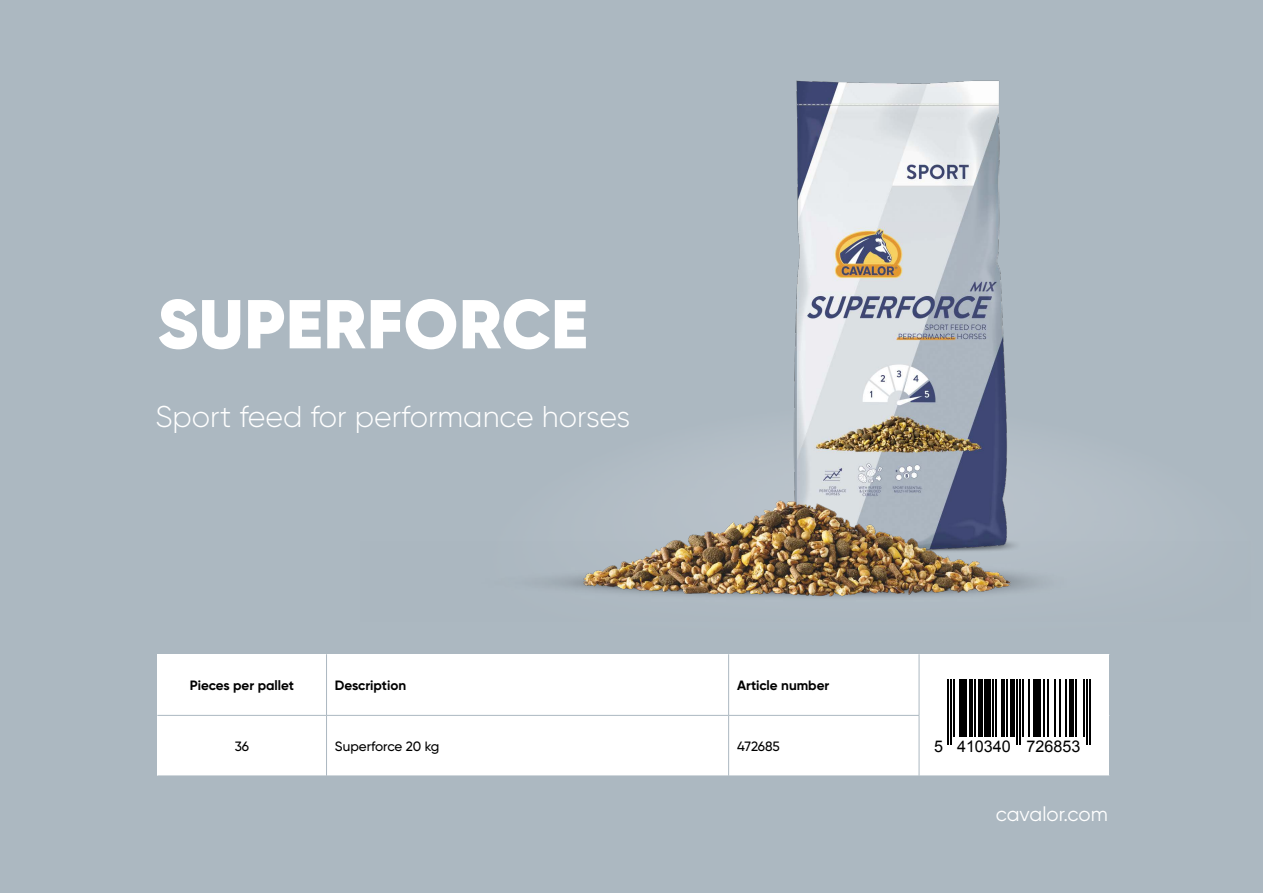
<style>
.page{position:relative;width:1263px;height:893px;background:#acb8c1}
.page>*{position:absolute;margin:0;border:0;box-sizing:border-box;transform-origin:0 0}
.Kop{font:900 69px "Gilroy";letter-spacing:.01em;color:#fff}
.Body{font:300 30px "Gilroy";color:#fff}
.Tussenkop{font:20.1px "Gilroy";color:#fff}
.t1{font:16.2px "Arial";color:#000}
.t2{font:700 13.5px "Gilroy";color:#000}
.t3{font:500 13.5px "Gilroy";letter-spacing:-.005em;color:#000}
</style>
<div class="page">
<img style="left:758px;top:80px;width:285px;height:442px">
<img style="left:563px;top:468px;width:473px;height:129px">
<div style="left:157px;top:654px;width:953px;height:122px;background:#fff"></div>
<hr style="left:326px;top:654px;width:1px;height:61px;background:#acb8c1">
<hr style="left:728px;top:654px;width:1px;height:61px;background:#acb8c1">
<hr style="left:919px;top:654px;width:1px;height:61px;background:#acb8c1">
<hr style="left:1109px;top:654px;width:1px;height:61px;background:#acb8c1">
<hr style="left:1109px;top:715px;width:1px;height:61px;background:#acb8c1">
<hr style="left:157px;top:715px;width:169px;height:1px;background:#acb8c1">
<hr style="left:326px;top:715px;width:403px;height:1px;background:#acb8c1">
<hr style="left:326px;top:715px;width:1px;height:61px;background:#acb8c1">
<hr style="left:729px;top:715px;width:190px;height:1px;background:#acb8c1">
<hr style="left:728px;top:715px;width:1px;height:61px;background:#acb8c1">
<hr style="left:919px;top:715px;width:1px;height:61px;background:#acb8c1">
<hr style="left:947px;top:679px;width:1px;height:66px;background:#000">
<hr style="left:950px;top:679px;width:1px;height:66px;background:#000">
<hr style="left:953px;top:679px;width:1px;height:58px;background:#000">
<hr style="left:959px;top:679px;width:3px;height:58px;background:#000">
<hr style="left:963px;top:679px;width:3px;height:58px;background:#000">
<hr style="left:969px;top:679px;width:3px;height:58px;background:#000">
<hr style="left:974px;top:679px;width:2px;height:58px;background:#000">
<hr style="left:979px;top:679px;width:4px;height:58px;background:#000">
<div style="left:985px;top:679px;width:6px;height:58px;background:#000"></div>
<hr style="left:992px;top:679px;width:2px;height:58px;background:#000">
<hr style="left:995px;top:679px;width:2px;height:58px;background:#000">
<hr style="left:1001px;top:679px;width:3px;height:58px;background:#000">
<hr style="left:1006px;top:679px;width:1px;height:58px;background:#000">
<div style="left:1010px;top:679px;width:5px;height:58px;background:#000"></div>
<hr style="left:1016px;top:679px;width:2px;height:66px;background:#000">
<hr style="left:1019px;top:679px;width:2px;height:66px;background:#000">
<hr style="left:1022px;top:679px;width:2px;height:58px;background:#000">
<hr style="left:1028px;top:679px;width:2px;height:58px;background:#000">
<hr style="left:1033px;top:679px;width:3px;height:58px;background:#000">
<hr style="left:1038px;top:679px;width:3px;height:58px;background:#000">
<hr style="left:1044px;top:679px;width:1px;height:58px;background:#000">
<hr style="left:1047px;top:679px;width:1px;height:58px;background:#000">
<hr style="left:1054px;top:679px;width:2px;height:58px;background:#000">
<hr style="left:1059px;top:679px;width:1px;height:58px;background:#000">
<hr style="left:1065px;top:679px;width:1px;height:58px;background:#000">
<div style="left:1069px;top:679px;width:5px;height:58px;background:#000"></div>
<hr style="left:1075px;top:679px;width:2px;height:58px;background:#000">
<hr style="left:1083px;top:679px;width:1px;height:58px;background:#000">
<hr style="left:1086px;top:679px;width:1px;height:66px;background:#000">
<hr style="left:1089px;top:679px;width:2px;height:66px;background:#000">
<p class="Kop" style="left:158px;top:280px;width:432px">SUPERFORCE</p>
<p class="Body" style="left:155px;top:398px;width:476px">Sport feed for performance horses</p>
<p class="t2" style="left:190px;top:677px;width:106px">Pieces per pallet</p>
<p class="t2" style="left:335px;top:677px;width:73px">Description</p>
<p class="t2" style="left:737px;top:677px;width:94px">Article number</p>
<p class="t3" style="left:235px;top:738px;width:16px">36</p>
<p class="t3" style="left:335px;top:738px;width:106px">Superforce 20 kg</p>
<p class="t3" style="left:737px;top:738px;width:44px">472685</p>
<p class="t1" style="left:934px;top:735px;width:148px">5 410340 726853</p>
<p class="Tussenkop" style="left:996px;top:801px;width:113px">cavalor.com</p>
</div>
